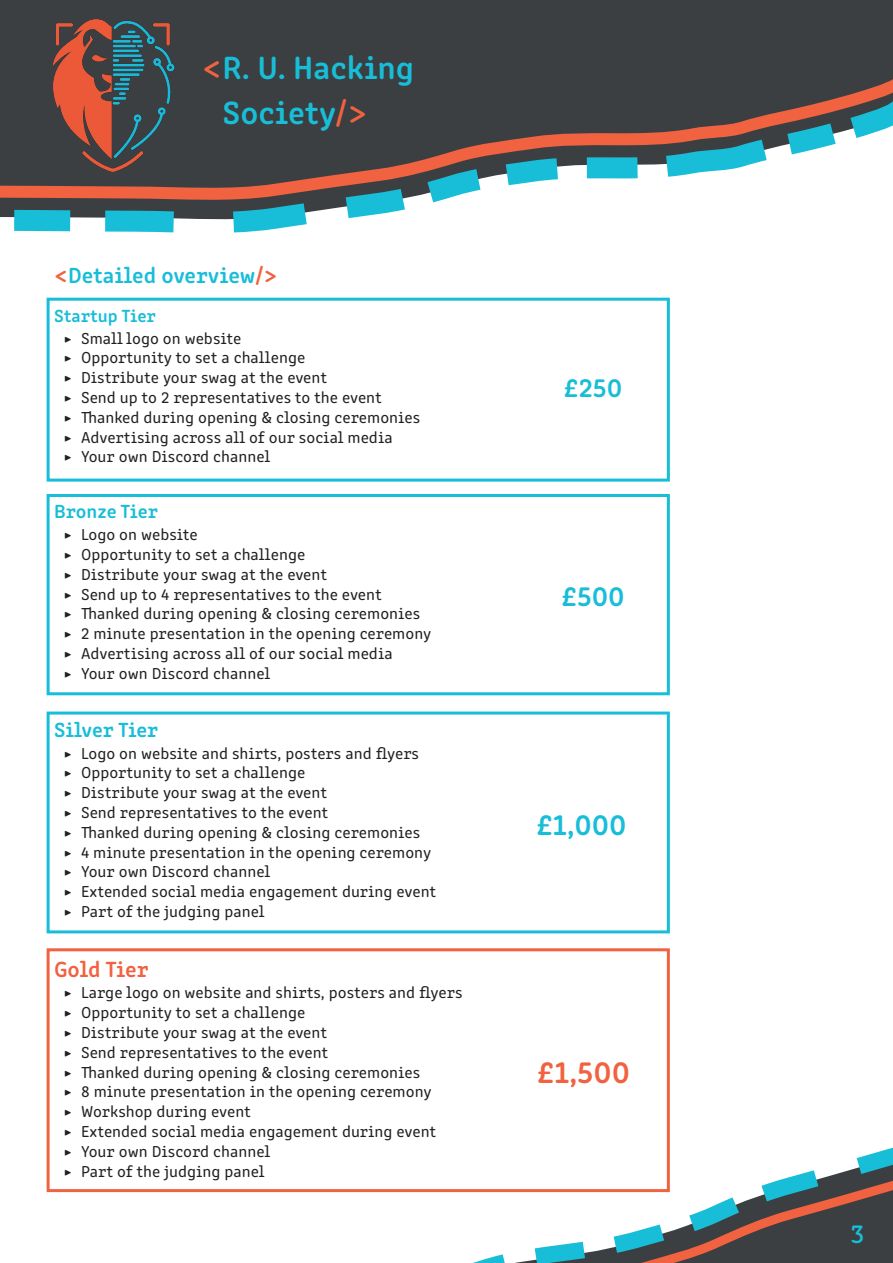
<style>
.page{position:relative;width:893px;height:1263px;background:#fff}
.page>*{position:absolute;margin:0;border:0;box-sizing:border-box;transform-origin:0 0}
.t1{font:600 33px/45px "Clone Rounded";color:#18bdd8}
.headinglist{font:600 31.5px "Clone Rounded";color:#f16240}
.headinglist-2{font:600 30px "Clone Rounded";color:#18bdd8}
.headinglist-3{font:600 28.5px "Clone Rounded";color:#18bdd8}
.t2{font:600 27px "Clone Rounded";color:#18bdd8}
.t3{font:27px "Clone Rounded Me";color:#18bdd8}
.heading1{font:600 22.5px "Clone Rounded";color:#18bdd8}
.headinglist-4{font:600 22.5px "Clone Rounded";letter-spacing:-.005em;color:#f16240}
.headinglist-5{font:600 21px "Clone Rounded";letter-spacing:-.005em;color:#18bdd8}
.headinglist-6{font:600 19.5px "Clone Rounded";color:#18bdd8}
.headinglist-7{font:600 18px "Clone Rounded";color:#18bdd8}
.t4{font:16.5px "Clone Rounded";color:#231f20}
.s1{color:#f16240}
.s2{font-weight:700;color:#f16240}
</style>
<div class="page">
<svg style="left:271px;top:1147px;width:622px;height:116px"></svg>
<div style="left:0;top:0;width:278px;height:213px;background:#3b3f41"></div>
<div style="left:104px;top:0;width:335px;height:181px;background:#3b3f41"></div>
<div style="left:331px;top:0;width:334px;height:162px;background:#3b3f41"></div>
<div style="left:480px;top:0;width:334px;height:138px;background:#3b3f41"></div>
<div style="left:740px;top:0;width:153px;height:117px;background:#3b3f41"></div>
<svg style="left:0;top:205px;width:405px;height:28px"></svg>
<svg style="left:0;top:79px;width:893px;height:126px"></svg>
<img style="left:47px;top:19px;width:132px;height:154px">
<div style="left:47px;top:948px;width:623px;height:244px;border:3px solid #f16240"></div>
<div style="left:47px;top:711px;width:623px;height:222px;border:3px solid #18bdd8"></div>
<div style="left:47px;top:494px;width:623px;height:201px;border:3px solid #18bdd8"></div>
<div style="left:47px;top:298px;width:623px;height:184px;border:3px solid #18bdd8"></div>
<h1 class="t1" style="left:223px;top:43px;width:193px;text-indent:-21px"><span class="s1">&lt;</span>R. U. Hacking<br>Society<span class="s1">/&gt;</span></h1>
<p class="heading1" style="left:54px;top:258px;width:225px"><span class="s2">&lt;</span>Detailed overview<span class="s2">/&gt;</span></p>
<p class="headinglist-7" style="left:54px;top:301px;width:104px">Startup Tier</p>
<p class="t4" style="left:64px;top:326px;width:179px">▸ Small logo on website</p>
<p class="t4" style="left:64px;top:346px;width:243px">▸ Opportunity to set a challenge</p>
<p class="t4" style="left:64px;top:365px;width:265px">▸ Distribute your swag at the event</p>
<p class="t4" style="left:64px;top:385px;width:319px">▸ Send up to 2 representatives to the event</p>
<p class="t4" style="left:64px;top:405px;width:358px">▸ Thanked during opening &amp; closing ceremonies</p>
<p class="t4" style="left:64px;top:425px;width:330px">▸ Advertising across all of our social media</p>
<p class="t4" style="left:64px;top:445px;width:208px">▸ Your own Discord channel</p>
<p class="headinglist-6" style="left:54px;top:496px;width:105px">Bronze Tier</p>
<p class="t4" style="left:64px;top:522px;width:135px">▸ Logo on website</p>
<p class="t4" style="left:64px;top:542px;width:243px">▸ Opportunity to set a challenge</p>
<p class="t4" style="left:64px;top:562px;width:265px">▸ Distribute your swag at the event</p>
<p class="t4" style="left:64px;top:582px;width:319px">▸ Send up to 4 representatives to the event</p>
<p class="t4" style="left:64px;top:602px;width:358px">▸ Thanked during opening &amp; closing ceremonies</p>
<p class="t4" style="left:64px;top:621px;width:369px">▸ 2 minute presentation in the opening ceremony</p>
<p class="t4" style="left:64px;top:641px;width:330px">▸ Advertising across all of our social media</p>
<p class="t4" style="left:64px;top:661px;width:208px">▸ Your own Discord channel</p>
<p class="headinglist-5" style="left:54px;top:713px;width:106px">Silver Tier</p>
<p class="t4" style="left:64px;top:741px;width:357px">▸ Logo on website and shirts, posters and flyers</p>
<p class="t4" style="left:64px;top:761px;width:243px">▸ Opportunity to set a challenge</p>
<p class="t4" style="left:64px;top:780px;width:265px">▸ Distribute your swag at the event</p>
<p class="t4" style="left:64px;top:800px;width:266px">▸ Send representatives to the event</p>
<p class="t4" style="left:64px;top:820px;width:358px">▸ Thanked during opening &amp; closing ceremonies</p>
<p class="t4" style="left:64px;top:840px;width:369px">▸ 4 minute presentation in the opening ceremony</p>
<p class="t4" style="left:64px;top:860px;width:208px">▸ Your own Discord channel</p>
<p class="t4" style="left:64px;top:879px;width:374px">▸ Extended social media engagement during event</p>
<p class="t4" style="left:64px;top:899px;width:202px">▸ Part of the judging panel</p>
<p class="headinglist-4" style="left:54px;top:951px;width:96px">Gold Tier</p>
<p class="t4" style="left:64px;top:981px;width:400px">▸ Large logo on website and shirts, posters and flyers</p>
<p class="t4" style="left:64px;top:1000px;width:243px">▸ Opportunity to set a challenge</p>
<p class="t4" style="left:64px;top:1020px;width:265px">▸ Distribute your swag at the event</p>
<p class="t4" style="left:64px;top:1040px;width:266px">▸ Send representatives to the event</p>
<p class="t4" style="left:64px;top:1060px;width:358px">▸ Thanked during opening &amp; closing ceremonies</p>
<p class="t4" style="left:64px;top:1080px;width:369px">▸ 8 minute presentation in the opening ceremony</p>
<p class="t4" style="left:64px;top:1099px;width:188px">▸ Workshop during event</p>
<p class="t4" style="left:64px;top:1119px;width:374px">▸ Extended social media engagement during event</p>
<p class="t4" style="left:64px;top:1139px;width:208px">▸ Your own Discord channel</p>
<p class="t4" style="left:64px;top:1159px;width:202px">▸ Part of the judging panel</p>
<p class="t2" style="left:564px;top:367px;width:60px">£250</p>
<p class="headinglist-3" style="left:562px;top:574px;width:65px">£500</p>
<p class="headinglist-2" style="left:536px;top:801px;width:92px">£1,000</p>
<p class="headinglist" style="left:537px;top:1047px;width:94px">£1,500</p>
<h3 class="t3" style="left:850px;top:1213px;width:15px">3</h3>
</div>
